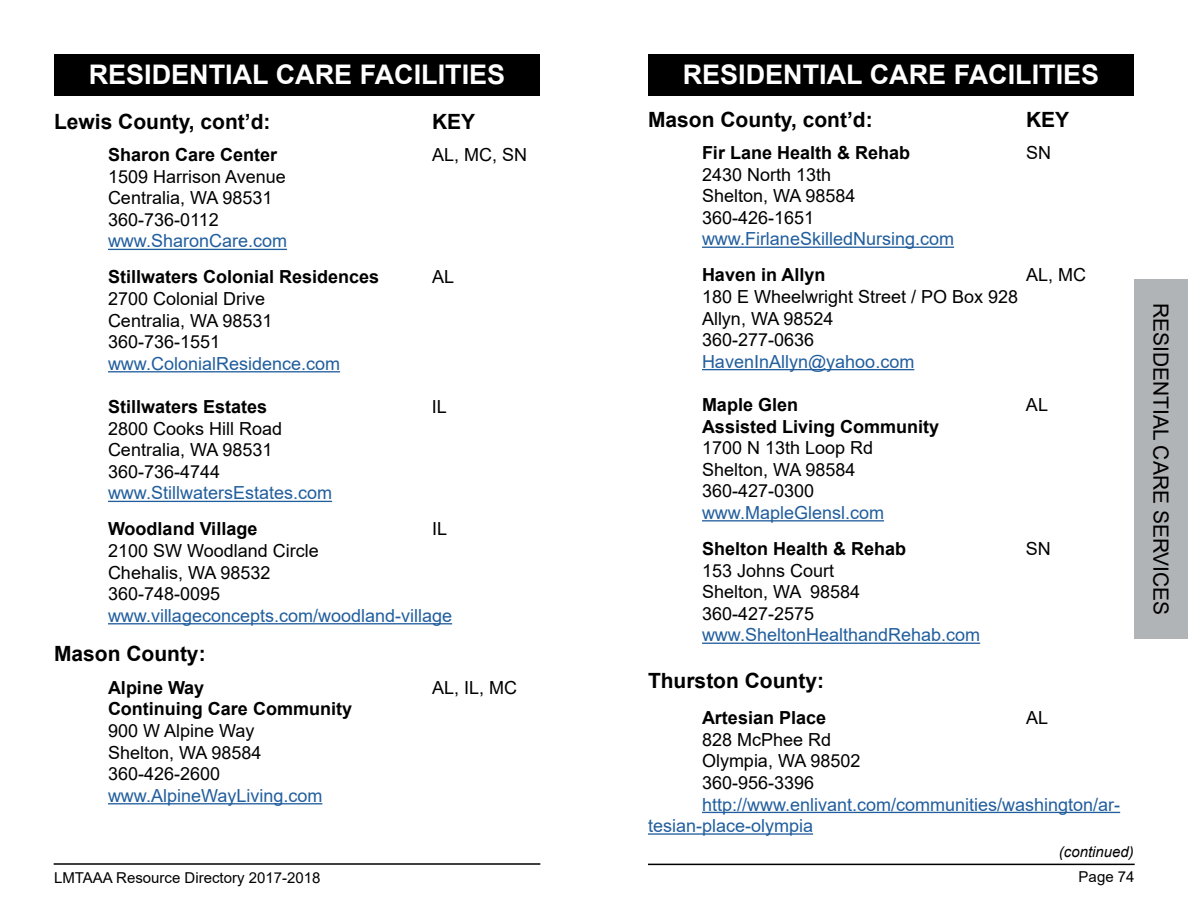
<style>
.page{position:relative;width:1188px;height:918px;background:#fff}
.page>*{position:absolute;margin:0;border:0;box-sizing:border-box;transform-origin:0 0}
.t1{font:700 27px "Arial";color:#fff}
.t2{font:700 21px "Arial";color:#000}
.t3{font:21px "Arial";color:#000}
.t4{font:18px/21.6px "Arial";color:#000}
.t5{font:18px/21.6px "Arial";color:#215e9e}
.t6{font:700 18px "Arial";color:#000}
.t7{font:15px "Arial";color:#000}
.t8{font:italic 15px "Arial";color:#000}
</style>
<div class="page">
<div style="left:54px;top:54px;width:486px;height:41px;background:#000"></div>
<hr style="left:108px;top:249px;width:179px;height:1px;background:#215e9e">
<hr style="left:108px;top:371px;width:232px;height:1px;background:#215e9e">
<hr style="left:108px;top:501px;width:224px;height:1px;background:#215e9e">
<hr style="left:108px;top:623px;width:344px;height:1px;background:#215e9e">
<hr style="left:108px;top:803px;width:214px;height:1px;background:#215e9e">
<hr style="left:54px;top:863px;width:486px;height:2px;background:#000">
<div style="left:648px;top:54px;width:486px;height:41px;background:#000"></div>
<hr style="left:702px;top:247px;width:252px;height:1px;background:#215e9e">
<hr style="left:702px;top:369px;width:212px;height:1px;background:#215e9e">
<hr style="left:702px;top:520px;width:182px;height:1px;background:#215e9e">
<hr style="left:702px;top:643px;width:278px;height:1px;background:#215e9e">
<hr style="left:702px;top:812px;width:418px;height:1px;background:#215e9e">
<hr style="left:648px;top:833px;width:165px;height:2px;background:#215e9e">
<hr style="left:648px;top:864px;width:487px;height:1px;background:#000">
<div style="left:1134px;top:279px;width:54px;height:360px;background:#b1b4b6"></div>
<h1 class="t1" style="left:89px;top:56px;width:418px">RESIDENTIAL CARE FACILITIES</h1>
<p class="t2" style="left:54px;top:107px;width:218px">Lewis County, cont’d:</p>
<p class="t2" style="left:432px;top:107px;width:45px">KEY</p>
<p class="t6" style="left:108px;top:142px;width:171px">Sharon Care Center</p>
<p class="t4" style="left:432px;top:144px;width:97px">AL, MC, SN</p>
<p class="t4" style="left:108px;top:165px;width:179px">1509 Harrison Avenue<br>Centralia, WA 98531<br>360-736-0112</p>
<p class="t5" style="left:108px;top:230px;width:181px">www.SharonCare.com</p>
<p class="t6" style="left:108px;top:264px;width:273px">Stillwaters Colonial Residences</p>
<p class="t4" style="left:432px;top:266px;width:24px">AL</p>
<p class="t4" style="left:108px;top:288px;width:166px">2700 Colonial Drive<br>Centralia, WA 98531<br>360-736-1551</p>
<p class="t5" style="left:108px;top:353px;width:234px">www.ColonialResidence.com</p>
<p class="t6" style="left:108px;top:394px;width:161px">Stillwaters Estates</p>
<p class="t4" style="left:432px;top:396px;width:17px">IL</p>
<p class="t4" style="left:108px;top:417px;width:176px">2800 Cooks Hill Road<br>Centralia, WA 98531<br>360-736-4744</p>
<p class="t5" style="left:108px;top:482px;width:226px">www.StillwatersEstates.com</p>
<p class="t6" style="left:108px;top:516px;width:151px">Woodland Village</p>
<p class="t4" style="left:432px;top:518px;width:17px">IL</p>
<p class="t4" style="left:108px;top:540px;width:212px">2100 SW Woodland Circle<br>Chehalis, WA 98532<br>360-748-0095</p>
<p class="t5" style="left:108px;top:605px;width:346px">www.villageconcepts.com/woodland-village</p>
<p class="t2" style="left:54px;top:639px;width:153px">Mason County:</p>
<p class="t6" style="left:108px;top:675px;width:98px">Alpine Way</p>
<p class="t4" style="left:432px;top:677px;width:87px">AL, IL, MC</p>
<p class="t6" style="left:108px;top:696px;width:246px">Continuing Care Community</p>
<p class="t4" style="left:108px;top:720px;width:155px">900 W Alpine Way<br>Shelton, WA 98584<br>360-426-2600</p>
<p class="t5" style="left:108px;top:785px;width:216px">www.AlpineWayLiving.com</p>
<p class="t7" style="left:54px;top:867px;width:268px">LMTAAA Resource Directory 2017-2018</p>
<h1 class="t1" style="left:683px;top:56px;width:418px">RESIDENTIAL CARE FACILITIES</h1>
<p class="t2" style="left:648px;top:104px;width:226px">Mason County, cont’d:</p>
<p class="t2" style="left:1026px;top:104px;width:45px">KEY</p>
<p class="t6" style="left:702px;top:140px;width:210px">Fir Lane Health &amp; Rehab</p>
<p class="t4" style="left:1026px;top:142px;width:27px">SN</p>
<p class="t4" style="left:702px;top:163px;width:155px">2430 North 13th<br>Shelton, WA 98584<br>360-426-1651</p>
<p class="t5" style="left:702px;top:228px;width:254px">www.FirlaneSkilledNursing.com</p>
<p class="t6" style="left:702px;top:262px;width:125px">Haven in Allyn</p>
<p class="t4" style="left:1026px;top:264px;width:62px">AL, MC</p>
<p class="t4" style="left:702px;top:286px;width:318px">180 E Wheelwright Street / PO Box 928<br>Allyn, WA 98524<br>360-277-0636</p>
<p class="t5" style="left:702px;top:350px;width:214px">HavenInAllyn@yahoo.com</p>
<p class="t6" style="left:702px;top:392px;width:98px">Maple Glen</p>
<p class="t4" style="left:1026px;top:394px;width:24px">AL</p>
<p class="t6" style="left:702px;top:414px;width:239px">Assisted Living Community</p>
<p class="t4" style="left:702px;top:437px;width:173px">1700 N 13th Loop Rd<br>Shelton, WA 98584<br>360-427-0300</p>
<p class="t5" style="left:702px;top:502px;width:184px">www.MapleGlensl.com</p>
<p class="t6" style="left:702px;top:536px;width:206px">Shelton Health &amp; Rehab</p>
<p class="t4" style="left:1026px;top:538px;width:27px">SN</p>
<p class="t4" style="left:702px;top:559px;width:160px">153 Johns Court<br>Shelton, WA 98584<br>360-427-2575</p>
<p class="t5" style="left:702px;top:624px;width:280px">www.SheltonHealthandRehab.com</p>
<p class="t2" style="left:648px;top:666px;width:178px">Thurston County:</p>
<p class="t6" style="left:702px;top:705px;width:126px">Artesian Place</p>
<p class="t4" style="left:1026px;top:707px;width:24px">AL</p>
<p class="t4" style="left:702px;top:728px;width:160px">828 McPhee Rd<br>Olympia, WA 98502<br>360-956-3396</p>
<p class="t5" style="left:648px;top:793px;width:474px;text-indent:54px">http://www.enlivant.com/communities/washington/ar&shy;tesian-place-olympia</p>
<p class="t8" style="left:1059px;top:842px;width:77px">(continued)</p>
<p class="t7" style="left:1079px;top:866px;width:57px">Page 74</p>
<p class="t3" style="left:1175px;top:303px;width:314px;rotate:90deg">RESIDENTIAL CARE SERVICES</p>
</div>
